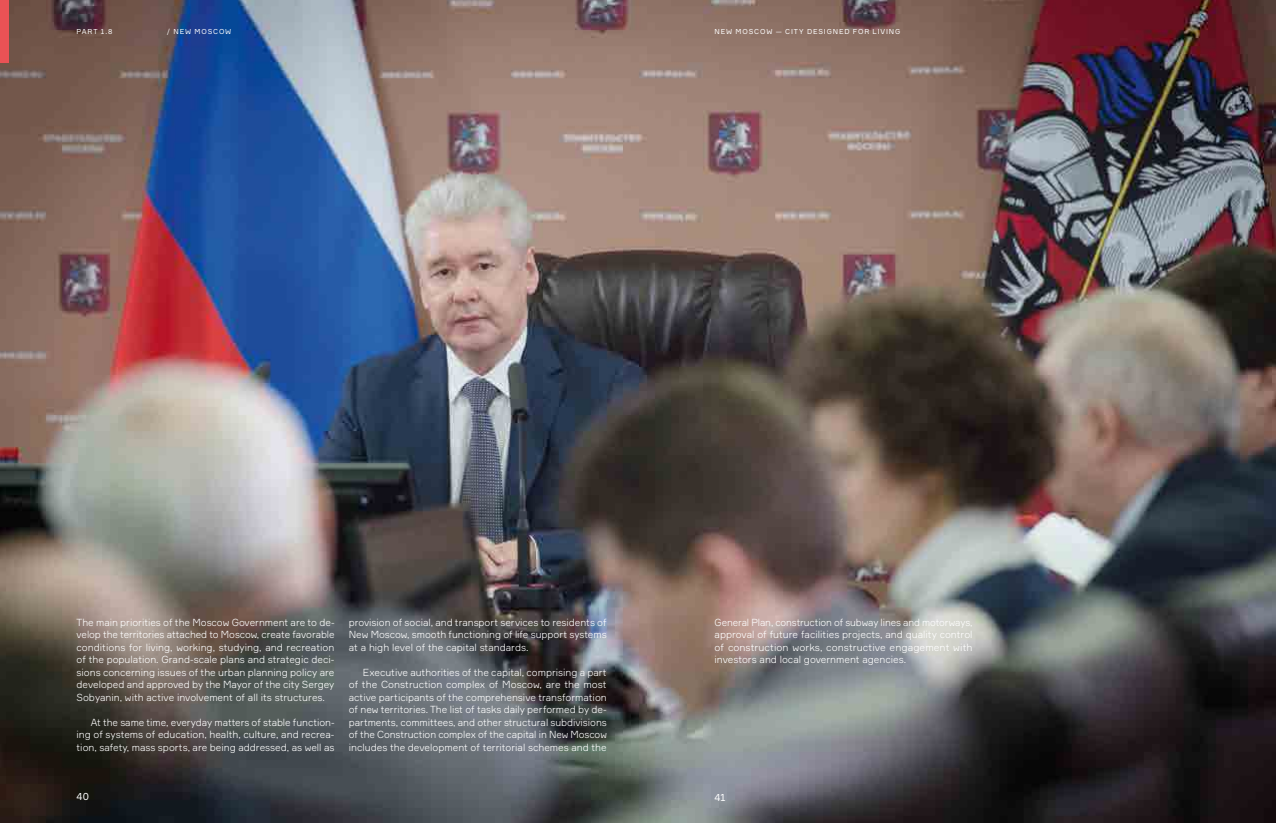
<style>
.page{position:relative;width:1276px;height:823px;background:#fff}
.page>*{position:absolute;margin:0;border:0;box-sizing:border-box;transform-origin:0 0}
.t1{font:300 10px/12.5px "Formular";color:#fff;text-align:justify}
.t2{font:10px "Formular";color:#fff}
.t3{font:7px "Formular";letter-spacing:.12em;color:#fff}
</style>
<div class="page">
<img style="left:0;top:0;width:1276px;height:822px">
<div style="left:0;top:0;width:9px;height:62px;background:#ea5255"></div>
<p class="t3" style="left:77px;top:27px;width:37px">PART 1.8</p>
<p class="t3" style="left:167px;top:27px;width:66px">/ NEW MOSCOW</p>
<p class="t3" style="left:714px;top:27px;width:187px">NEW MOSCOW — CITY DESIGNED FOR LIVING</p>
<p class="t1" style="left:77px;top:615px;width:260px">The main priorities of the Moscow Government are to de&shy;velop the territories attached to Moscow, create favorable conditions for living, working, studying, and recreation of the population. Grand-scale plans and strategic deci&shy;sions concerning issues of the urban planning policy are developed and approved by the Mayor of the city Sergey Sobyanin, with active involvement of all its structures.</p>
<p class="t1" style="left:77px;top:715px;width:259px;text-indent:14px">At the same time, everyday matters of stable function&shy;ing of systems of education, health, culture, and recrea&shy;tion, safety, mass sports, are being addressed, as well as</p>
<p class="t1" style="left:349px;top:615px;width:259px">provision of social, and transport services to residents of New Moscow, smooth functioning of life support systems at a high level of the capital standards.</p>
<p class="t1" style="left:349px;top:665px;width:260px;text-indent:14px">Executive authorities of the capital, comprising a part of the Construction complex of Moscow, are the most active participants of the comprehensive transformation of new territories. The list of tasks daily performed by de&shy;partments, committees, and other structural subdivisions of the Construction complex of the capital in New Moscow includes the development of territorial schemes and the</p>
<p class="t2" style="left:77px;top:789px;width:14px">40</p>
<p class="t1" style="left:714px;top:615px;width:259px">General Plan, construction of subway lines and motorways, approval of future facilities projects, and quality control of construction works, constructive engagement with investors and local government agencies.</p>
<p class="t2" style="left:714px;top:790px;width:12px">41</p>
</div>
